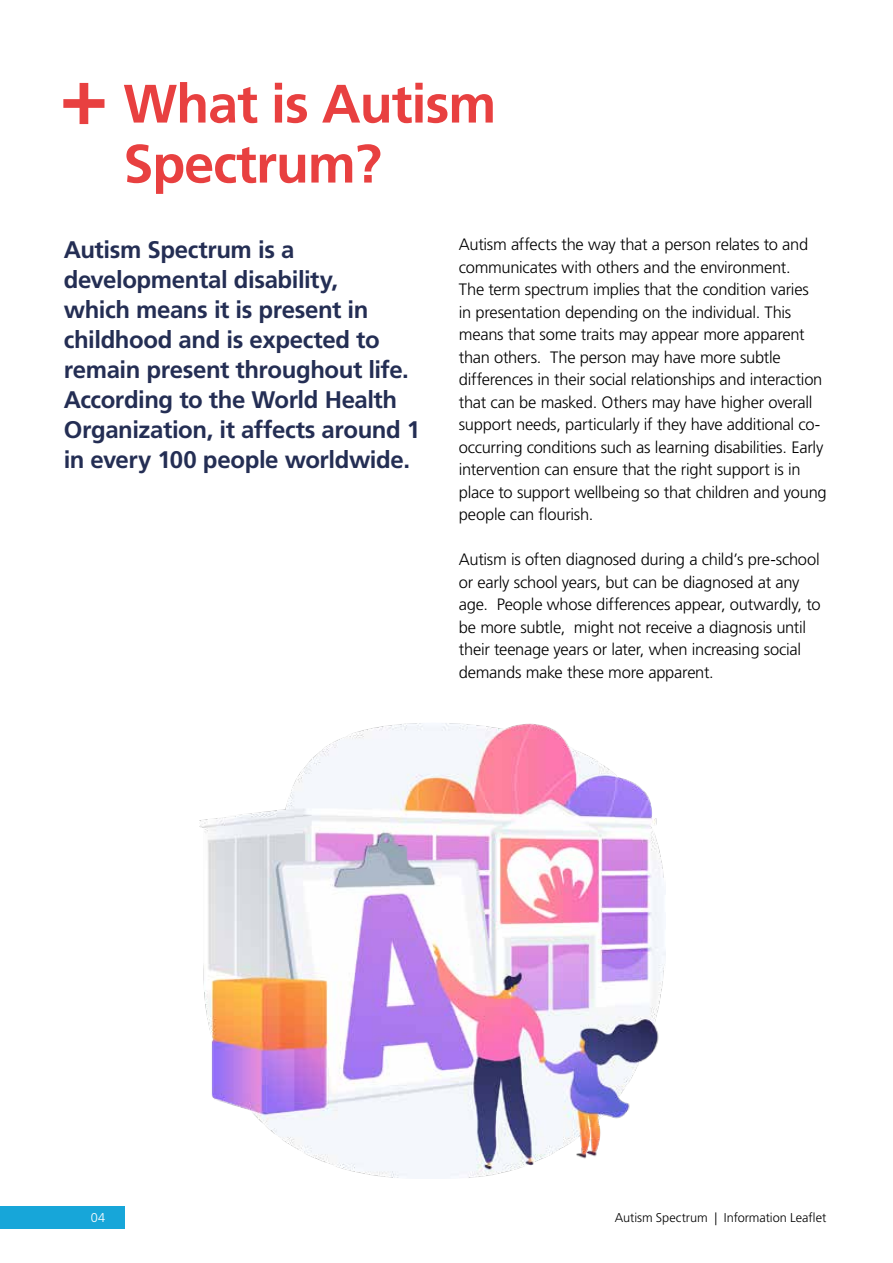
<style>
.page{position:relative;width:893px;height:1263px;background:#fff}
.page>*{position:absolute;margin:0;border:0;box-sizing:border-box;transform-origin:0 0}
.t1{font:700 54px/60px "Frutiger LT Pro";letter-spacing:-.02em;color:#e84040}
.t2{font:700 24px/30px "Frutiger LT Pro";letter-spacing:-.015em;color:#242e54}
.t3{font:300 16.5px/22.5px "Frutiger LT Pro";letter-spacing:-.015em;color:#000}
.t4{font:300 12.75px "Frutiger LT Pro";letter-spacing:-.005em;color:#000}
.t5{font:300 12.75px "Frutiger LT Pro";color:#fff}
</style>
<div class="page">
<svg style="left:63px;top:83px;width:41px;height:41px"></svg>
<img style="left:200px;top:723px;width:465px;height:455px">
<div style="left:0;top:1206px;width:125px;height:22px;background:#17a6d9"></div>
<h1 class="t1" style="left:123px;top:74px;width:374px">What is Autism<br>Spectrum?</h1>
<h2 class="t2" style="left:64px;top:234px;width:358px">Autism Spectrum is a developmental disability,<br>which means it is present in childhood and is expected to remain present throughout life.<br>According to the World Health<br>Organization, it affects around 1 in every 100 people worldwide.</h2>
<p class="t3" style="left:459px;top:233px;width:369px">Autism affects the way that a person relates to and communicates with others and the environment.<br>The term spectrum implies that the condition varies<br>in presentation depending on the individual. This means that some traits may appear more apparent than others. The person may have more subtle differences in their social relationships and interaction that can be masked. Others may have higher overall support needs, particularly if they have additional co&shy;occurring conditions such as learning disabilities. Early intervention can ensure that the right support is in place to support wellbeing so that children and young people can flourish.</p>
<p class="t3" style="left:459px;top:548px;width:363px">Autism is often diagnosed during a child’s pre-school or early school years, but can be diagnosed at any age. People whose differences appear, outwardly, to be more subtle, might not receive a diagnosis until their teenage years or later, when increasing social demands make these more apparent.</p>
<p class="t5" style="left:91px;top:1210px;width:16px">04</p>
<p class="t4" style="left:615px;top:1210px;width:213px">Autism Spectrum | Information Leaflet</p>
</div>
